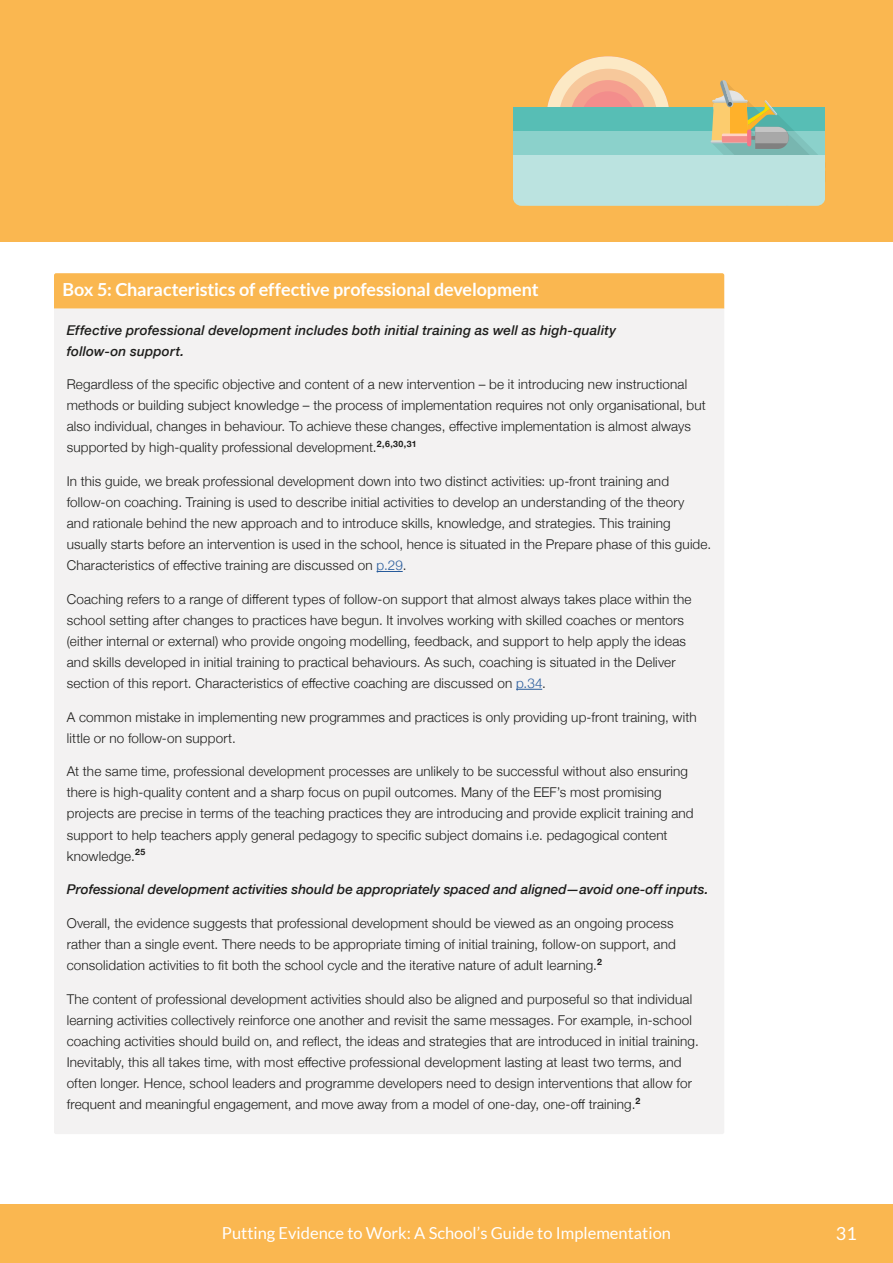
<style>
.page{position:relative;width:893px;height:1263px;background:#fff}
.page>*{position:absolute;margin:0;border:0;box-sizing:border-box;transform-origin:0 0}
.t1{font:700 18px "Lato";letter-spacing:-.01em;color:#fff}
.t2{font:18px "Lato";color:#fff}
.t3{font:16.5px "Lato";color:#fff}
.t4{font:300 13.5px/21px "Helvetica Neue";letter-spacing:.01em;color:#1d1d1b}
.t5{font:italic 500 13.5px/21px "Helvetica Neue";letter-spacing:.01em;color:#1d1d1b}
.s1{color:#275b9b}
</style>
<div class="page">
<div style="left:0;top:1205px;width:893px;height:58px;background:#fab750"></div>
<div style="left:0;top:0;width:893px;height:242px;background:#fab750"></div>
<div style="left:54px;top:273px;width:670px;height:36px;background:#fab750"></div>
<div style="left:54px;top:309px;width:670px;height:825px;background:#f3f2f2"></div>
<svg style="left:377px;top:571px;width:26px;height:1px"></svg>
<svg style="left:516px;top:689px;width:26px;height:1px"></svg>
<div style="left:546px;top:56px;width:124px;height:124px;background:#fce9c5;border-radius:50%"></div>
<div style="left:559px;top:69px;width:98px;height:98px;background:#f7c89b;border-radius:50%"></div>
<div style="left:570px;top:80px;width:76px;height:76px;background:#f59f8f;border-radius:50%"></div>
<div style="left:581px;top:91px;width:54px;height:54px;background:#f38d8c;border-radius:50%"></div>
<div style="left:513px;top:107px;width:312px;height:80px;background:#57beb5"></div>
<div style="left:513px;top:131px;width:312px;height:56px;background:#8bd1cb"></div>
<svg style="left:711px;top:80px;width:107px;height:75px"></svg>
<div style="left:513px;top:155px;width:312px;height:51px;background:#bbe3e0"></div>
<h1 class="t1" style="left:63px;top:279px;width:478px">Box 5: Characteristics of effective professional development</h1>
<p class="t5" style="left:67px;top:318px;width:551px">Effective professional development includes both initial training as well as high-quality follow-on support.</p>
<p class="t4" style="left:67px;top:373px;width:641px">Regardless of the specific objective and content of a new intervention – be it introducing new instructional methods or building subject knowledge – the process of implementation requires not only organisational, but also individual, changes in behaviour. To achieve these changes, effective implementation is almost always supported by high-quality professional development.<sup>2,6,30,31</sup></p>
<p class="t4" style="left:67px;top:470px;width:646px">In this guide, we break professional development down into two distinct activities: up-front training and follow-on coaching. Training is used to describe initial activities to develop an understanding of the theory<br>and rationale behind the new approach and to introduce skills, knowledge, and strategies. This training usually starts before an intervention is used in the school, hence is situated in the Prepare phase of this guide.<br>Characteristics of effective training are discussed on <span class="s1">p.29</span>.</p>
<p class="t4" style="left:67px;top:588px;width:626px">Coaching refers to a range of different types of follow-on support that almost always takes place within the school setting after changes to practices have begun. It involves working with skilled coaches or mentors (either internal or external) who provide ongoing modelling, feedback, and support to help apply the ideas and skills developed in initial training to practical behaviours. As such, coaching is situated in the Deliver section of this report. Characteristics of effective coaching are discussed on <span class="s1">p.34</span>.</p>
<p class="t4" style="left:67px;top:705px;width:631px">A common mistake in implementing new programmes and practices is only providing up-front training, with little or no follow-on support.</p>
<p class="t4" style="left:67px;top:760px;width:628px">At the same time, professional development processes are unlikely to be successful without also ensuring there is high-quality content and a sharp focus on pupil outcomes. Many of the EEF’s most promising projects are precise in terms of the teaching practices they are introducing and provide explicit training and support to help teachers apply general pedagogy to specific subject domains i.e. pedagogical content knowledge.<sup>25</sup></p>
<p class="t5" style="left:67px;top:878px;width:643px">Professional development activities should be appropriately spaced and aligned—avoid one-off inputs.</p>
<p class="t4" style="left:67px;top:912px;width:610px">Overall, the evidence suggests that professional development should be viewed as an ongoing process rather than a single event. There needs to be appropriate timing of initial training, follow-on support, and consolidation activities to fit both the school cycle and the iterative nature of adult learning.<sup>2</sup></p>
<p class="t4" style="left:67px;top:987px;width:633px">The content of professional development activities should also be aligned and purposeful so that individual learning activities collectively reinforce one another and revisit the same messages. For example, in-school coaching activities should build on, and reflect, the ideas and strategies that are introduced in initial training.<br>Inevitably, this all takes time, with most effective professional development lasting at least two terms, and often longer. Hence, school leaders and programme developers need to design interventions that allow for frequent and meaningful engagement, and move away from a model of one-day, one-off training.<sup>2</sup></p>
<p class="t3" style="left:222px;top:1224px;width:451px">Putting Evidence to Work: A School’s Guide to Implementation</p>
<h1 class="t2" style="left:836px;top:1224px;width:22px">31</h1>
</div>
